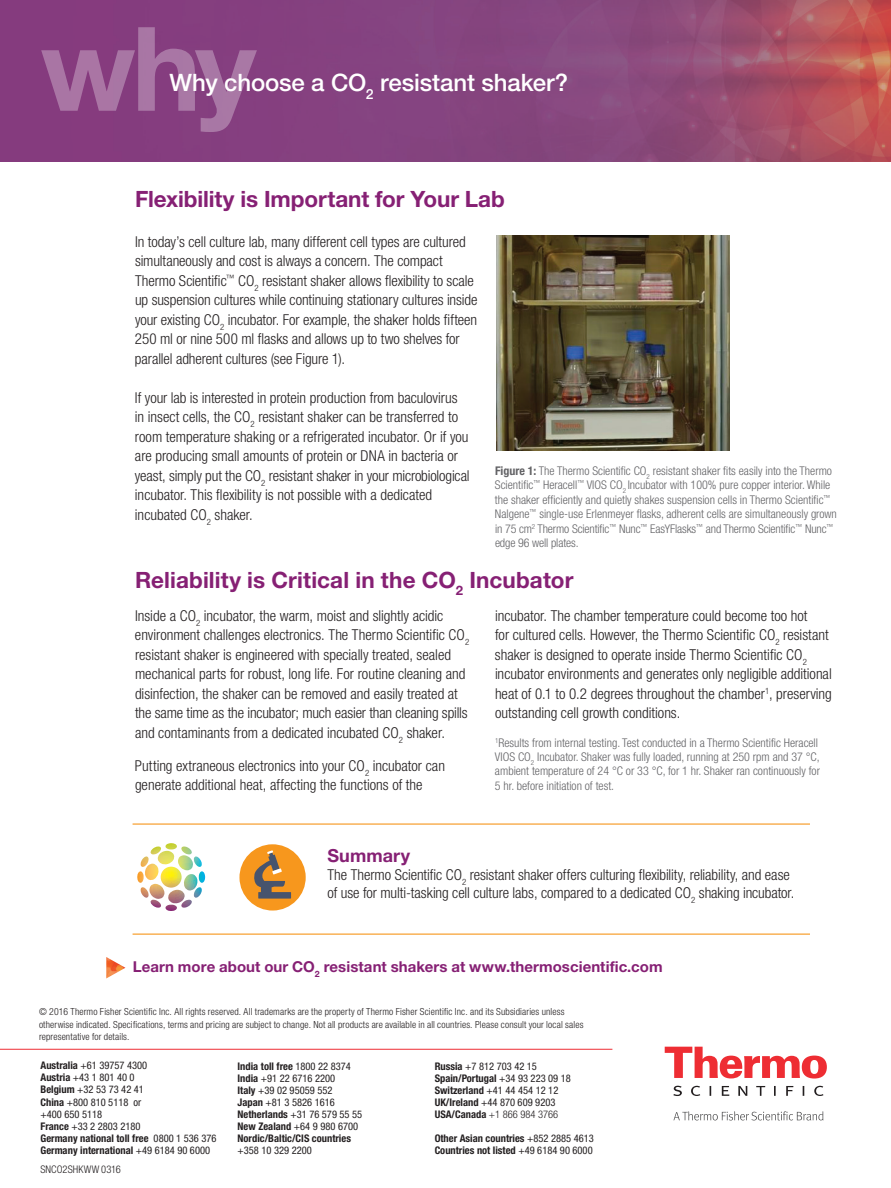
<style>
.page{position:relative;width:891px;height:1188px;background:#fff}
.page>*{position:absolute;margin:0;border:0;box-sizing:border-box;transform-origin:0 0}
.t1{font:700 117px "Helvetica Neue LT Std";color:#fff}
.t2{font:500 24px "Helvetica Neue LT Std";letter-spacing:-.005em;color:#fff}
.t3{font:700 22.5px "Helvetica Neue LT Std";letter-spacing:.005em;color:#862074}
.t4{font:700 18px "Helvetica Neue LT Std";letter-spacing:.005em;color:#862074}
.t5{font:300 condensed 15px/19.5px "Helvetica Neue LT Std";color:#231f20}
.t6{font:700 15px "Helvetica Neue LT Std";letter-spacing:.005em;color:#862074}
.t7{font:300 condensed 12px/14.4px "Helvetica Neue LT Std";color:#636366}
.t8{font:700 condensed 10.5px/12px "Helvetica Neue LT Std";color:#231f20}
.t9{font:condensed 10.5px/12px "Helvetica Neue LT Std";color:#231f20}
.t10{font:300 condensed 10.5px "Helvetica Neue LT Std";letter-spacing:.005em;color:#231f20}
.t11{font:300 condensed 9.75px/12.8px "Helvetica Neue LT Std";letter-spacing:.015em;color:#231f20}
.s1{font-weight:700}
.s2{font-weight:400}
.s3{font-weight:300}
</style>
<div class="page">
<img style="left:0;top:0;width:891px;height:162px">
<hr style="left:0;top:1049px;width:612px;height:1px;background:#ee2d33">
<svg style="left:665px;top:1047px;width:162px;height:32px"></svg>
<svg style="left:673px;top:1086px;width:151px;height:10px"></svg>
<svg style="left:674px;top:1111px;width:149px;height:9px"></svg>
<hr style="left:133px;top:824px;width:677px;height:1px;background:#f7971d">
<hr style="left:133px;top:934px;width:677px;height:1px;background:#f7971d">
<div style="left:239px;top:844px;width:67px;height:67px;background:#f7971d;border-radius:50%"></div>
<svg style="left:253px;top:850px;width:38px;height:49px"></svg>
<svg style="left:141px;top:843px;width:61px;height:33px"></svg>
<img style="left:106px;top:957px;width:19px;height:21px">
<img style="left:496px;top:236px;width:234px;height:215px">
<h1 class="t1" style="left:40px;top:-3px;width:217px">why</h1>
<h2 class="t2" style="left:170px;top:68px;width:400px">Why choose a CO<sub>2</sub> resistant shaker?</h2>
<h3 class="t3" style="left:135px;top:185px;width:371px">Flexibility is Important for Your Lab</h3>
<p class="t5" style="left:135px;top:232px;width:344px">In today’s cell culture lab, many different cell types are cultured simultaneously and cost is always a concern. The compact Thermo Scientific<sup>™</sup> CO<sub>2</sub> resistant shaker allows flexibility to scale up suspension cultures while continuing stationary cultures inside your existing CO<sub>2</sub> incubator. For example, the shaker holds fifteen 250 ml or nine 500 ml flasks and allows up to two shelves for parallel adherent cultures (see Figure 1).</p>
<p class="t5" style="left:135px;top:388px;width:336px">If your lab is interested in protein production from baculovirus in insect cells, the CO<sub>2</sub> resistant shaker can be transferred to room temperature shaking or a refrigerated incubator. Or if you are producing small amounts of protein or DNA in bacteria or yeast, simply put the CO<sub>2</sub> resistant shaker in your microbiological incubator. This flexibility is not possible with a dedicated incubated CO<sub>2</sub> shaker.</p>
<p class="t7" style="left:495px;top:464px;width:343px"><span class="s1">Figure 1:</span> The Thermo Scientific CO<sub>2</sub> resistant shaker fits easily into the Thermo Scientific<sup>™</sup> Heracell<sup>™</sup> VIOS CO<sub>2</sub> Incubator with 100% pure copper interior. While the shaker efficiently and quietly shakes suspension cells in Thermo Scientific<sup>™ </sup>Nalgene<sup>™</sup> single-use Erlenmeyer flasks, adherent cells are simultaneously grown in 75 cm<sup>2</sup> Thermo Scientific<sup>™</sup> Nunc<sup>™</sup> EasYFlasks<sup>™</sup> and Thermo Scientific<sup>™</sup> Nunc<sup>™ </sup>edge 96 well plates.</p>
<h3 class="t3" style="left:135px;top:566px;width:440px">Reliability is Critical in the CO<sub>2</sub> Incubator</h3>
<p class="t5" style="left:135px;top:605px;width:336px">Inside a CO<sub>2</sub> incubator, the warm, moist and slightly acidic environment challenges electronics. The Thermo Scientific CO<sub>2 </sub>resistant shaker is engineered with specially treated, sealed mechanical parts for robust, long life. For routine cleaning and disinfection, the shaker can be removed and easily treated at the same time as the incubator; much easier than cleaning spills and contaminants from a dedicated incubated CO<sub>2</sub> shaker.</p>
<p class="t5" style="left:135px;top:755px;width:312px">Putting extraneous electronics into your CO<sub>2</sub> incubator can generate additional heat, affecting the functions of the</p>
<p class="t5" style="left:495px;top:605px;width:338px">incubator. The chamber temperature could become too hot<br>for cultured cells. However, the Thermo Scientific CO<sub>2</sub> resistant shaker is designed to operate inside Thermo Scientific CO<sub>2 </sub>incubator environments and generates only negligible additional heat of 0.1 to 0.2 degrees throughout the chamber<sup>1</sup>, preserving outstanding cell growth conditions.</p>
<p class="t7" style="left:495px;top:735px;width:327px"><sup>1</sup>Results from internal testing. Test conducted in a Thermo Scientific Heracell VIOS CO<sub>2</sub> Incubator. Shaker was fully loaded, running at 250 rpm and 37 °C, ambient temperature of 24 °C or 33 °C, for 1 hr. Shaker ran continuously for 5 hr. before initiation of test.</p>
<p class="t4" style="left:327px;top:844px;width:84px">Summary</p>
<p class="t5" style="left:327px;top:865px;width:469px;line-height:18px">The Thermo Scientific CO<sub>2</sub> resistant shaker offers culturing flexibility, reliability, and ease of use for multi-tasking cell culture labs, compared to a dedicated CO<sub>2</sub> shaking incubator.</p>
<p class="t6" style="left:133px;top:957px;width:531px">Learn more about our CO<sub>2</sub> resistant shakers at www.thermoscientific.com</p>
<p class="t11" style="left:39px;top:1005px;width:546px">© 2016 Thermo Fisher Scientific Inc. All rights reserved. All trademarks are the property of Thermo Fisher Scientific Inc. and its Subsidiaries unless otherwise indicated. Specifications, terms and pricing are subject to change. Not all products are available in all countries. Please consult your local sales representative for details.</p>
<p class="t9" style="left:40px;top:1060px;width:178px"><span class="s1">Australia</span> +61 39757 4300<br><span class="s1">Austria</span> +43 1 801 40 0<br><span class="s1">Belgium</span> +32 53 73 42 41<br><span class="s1">China</span> +800 810 5118 or<br>+400 650 5118<br><span class="s1">France</span> +33 2 2803 2180<br><span class="s1">Germany national toll free</span> 0800 1 536 376<br><span class="s1">Germany international</span> +49 6184 90 6000</p>
<p class="t8" style="left:238px;top:1060px;width:126px">India toll free <span class="s2">1800 22 8374<br></span>India <span class="s2">+91 22 6716 2200<br></span>Italy <span class="s2">+39 02 95059 552<br></span>Japan <span class="s2">+81 3 5826 1616<br></span>Netherlands <span class="s2">+31 76 579 55 55<br></span>New Zealand <span class="s2">+64 9 980 6700<br></span>Nordic/Baltic/CIS countries</p>
<p class="t9" style="left:238px;top:1144px;width:76px">+358 10 329 2200</p>
<p class="t10" style="left:40px;top:1163px;width:82px">SNCO2SHKWW 0316</p>
<p class="t8" style="left:435px;top:1060px;width:138px">Russia <span class="s2">+7 812 703 42 15<br></span>Spain/Portugal <span class="s2">+34 93 223 09 18<br></span>Switzerland <span class="s2">+41 44 454 12 12<br></span>UK/Ireland <span class="s2">+44 870 609 9203<br></span>USA/Canada <span class="s3">+1 866 984 3766</span></p>
<p class="t8" style="left:435px;top:1132px;width:161px">Other Asian countries <span class="s2">+852 2885 4613<br></span>Countries not listed <span class="s2">+49 6184 90 6000</span></p>
</div>
